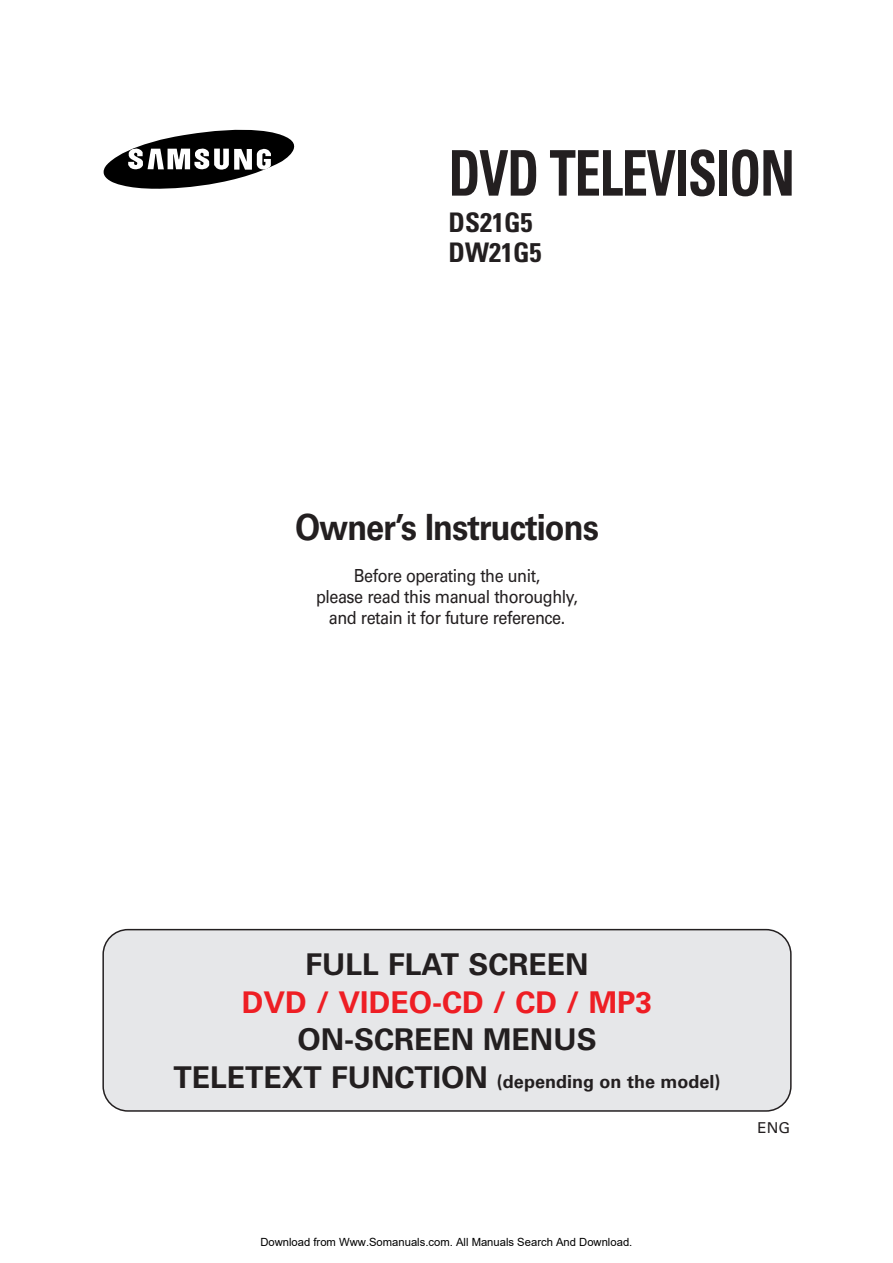
<style>
.page{position:relative;width:893px;height:1263px;background:#fff}
.page>*{position:absolute;margin:0;border:0;box-sizing:border-box;transform-origin:0 0}
.t1{font:700 condensed 63px "Univers";letter-spacing:-.02em;color:#231f20;scale:.83 1}
.t2{font:700 36px "Univers";letter-spacing:-.03em;color:#231f20;scale:.9 1}
.t3{font:700 30px "Univers";color:#231f20}
.t4{font:700 30px "Univers";color:#ee1e24}
.t5{font:700 condensed 27px/30px "Univers";color:#231f20}
.t6{font:18px/21px "Univers";letter-spacing:-.03em;color:#231f20;text-align:center;scale:.9 1}
.t7{font:700 18px "Univers";color:#231f20}
.t8{font:15px "Univers";color:#231f20}
.t9{font:11.25px "Arial";color:#000}
.s1{font-size:30px}
</style>
<div class="page">
<svg style="left:103px;top:129px;width:192px;height:60px"></svg>
<div style="left:102px;top:929px;width:689px;height:183px;background:#e6e7e9"></div>
<h1 class="t1" style="left:448px;top:150px;width:419px">DVD TELEVISION</h1>
<h3 class="t5" style="left:448px;top:210px;width:94px">DS21G5<br>DW21G5</h3>
<h2 class="t2" style="left:295px;top:514px;width:339px">Owner’s Instructions</h2>
<p class="t6" style="left:316px;top:566px;width:293px">Before operating the unit,<br>please read this manual thoroughly, and retain it for future reference.</p>
<h3 class="t3" style="left:305px;top:953px;width:284px">FULL FLAT SCREEN</h3>
<h3 class="t4" style="left:242px;top:991px;width:411px">DVD / VIDEO-CD / CD / MP3</h3>
<h3 class="t3" style="left:297px;top:1028px;width:301px">ON-SCREEN MENUS</h3>
<p class="t7" style="left:173px;top:1075px;width:548px"><span class="s1">TELETEXT FUNCTION</span> (depending on the model)</p>
<p class="t8" style="left:757px;top:1122px;width:34px">ENG</p>
<p class="t9" style="left:260px;top:1235px;width:373px">Download from Www.Somanuals.com. All Manuals Search And Download.</p>
</div>
